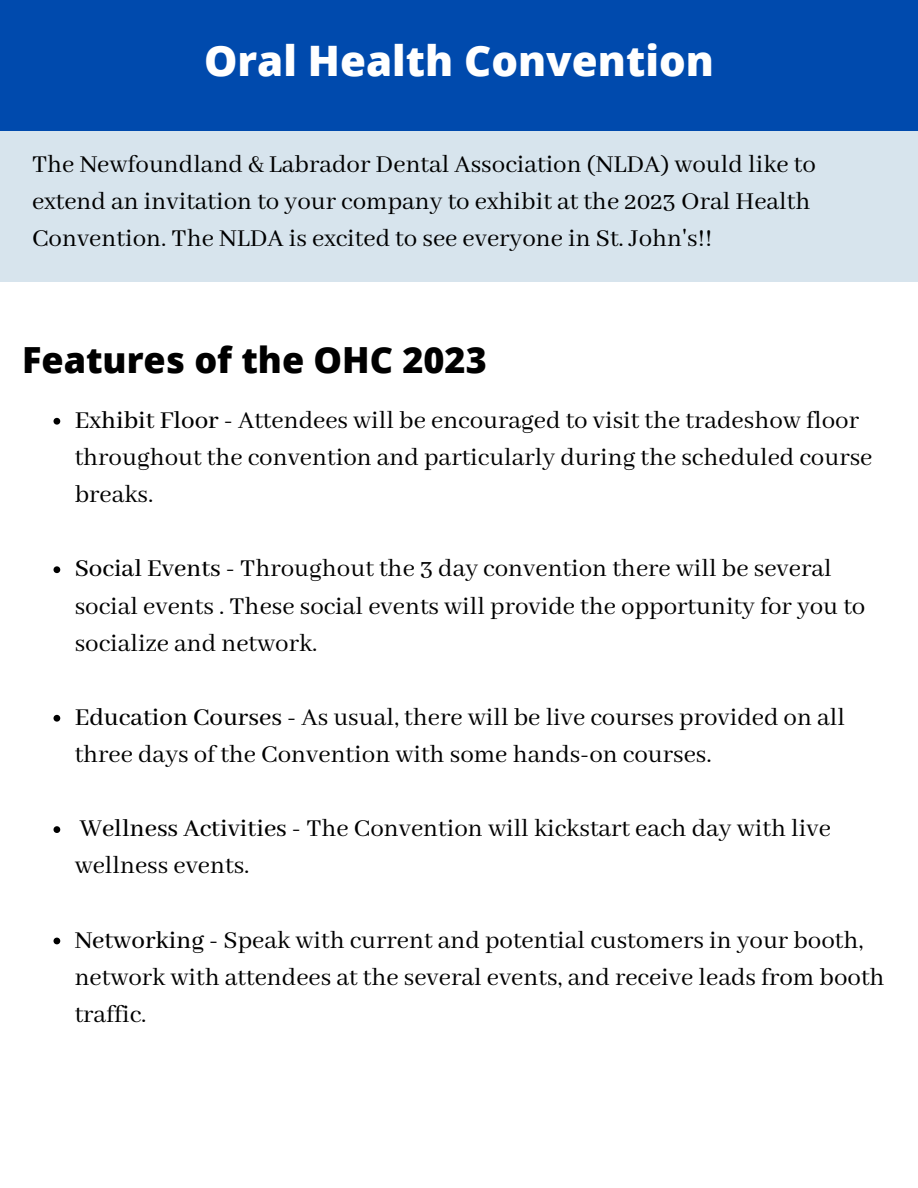
<style>
.page{position:relative;width:918px;height:1188px;background:#fff}
.page>*{position:absolute;margin:0;border:0;box-sizing:border-box;transform-origin:0 0}
.t1{font:800 42px "Open Sans";color:#fff}
.t2{font:800 36px "Open Sans";color:#000}
.t3{font:27px/37.2px "Abhaya Libre";color:#000}
.s1{font-weight:500}
</style>
<div class="page">
<div style="left:0;top:0;width:918px;height:131px;background:#004aad"></div>
<div style="left:0;top:131px;width:918px;height:151px;background:#d7e4ed"></div>
<svg style="left:54px;top:418px;width:6px;height:7px"></svg>
<svg style="left:54px;top:566px;width:6px;height:7px"></svg>
<svg style="left:54px;top:715px;width:6px;height:7px"></svg>
<svg style="left:54px;top:826px;width:6px;height:7px"></svg>
<svg style="left:54px;top:938px;width:6px;height:6px"></svg>
<h1 class="t1" style="left:204px;top:32px;width:511px">Oral Health Convention</h1>
<p class="t3" style="left:32px;top:147px;width:785px">The Newfoundland &amp; Labrador Dental Association (NLDA) would like to extend an invitation to your company to exhibit at the 2023 Oral Health<br>Convention. The NLDA is excited to see everyone in St. John's!!</p>
<h2 class="t2" style="left:22px;top:334px;width:466px">Features of the OHC 2023</h2>
<p class="t3" style="left:75px;top:403px;width:799px"><span class="s1">Exhibit Floor</span> - Attendees will be encouraged to visit the tradeshow floor throughout the convention and particularly during the scheduled course breaks.</p>
<p class="t3" style="left:75px;top:551px;width:792px"><span class="s1">Social Events</span> - Throughout the 3 day convention there will be several social events . These social events will provide the opportunity for you to socialize and network.</p>
<p class="t3" style="left:75px;top:700px;width:772px"><span class="s1">Education Courses</span> - As usual, there will be live courses provided on all three days of the Convention with some hands-on courses.</p>
<p class="t3" style="left:75px;top:811px;width:758px"><span class="s1">Wellness Activities</span> - The Convention will kickstart each day with live wellness events.</p>
<p class="t3" style="left:75px;top:922px;width:812px"><span class="s1">Networking</span> - Speak with current and potential customers in your booth, network with attendees at the several events, and receive leads from booth traffic.</p>
</div>
